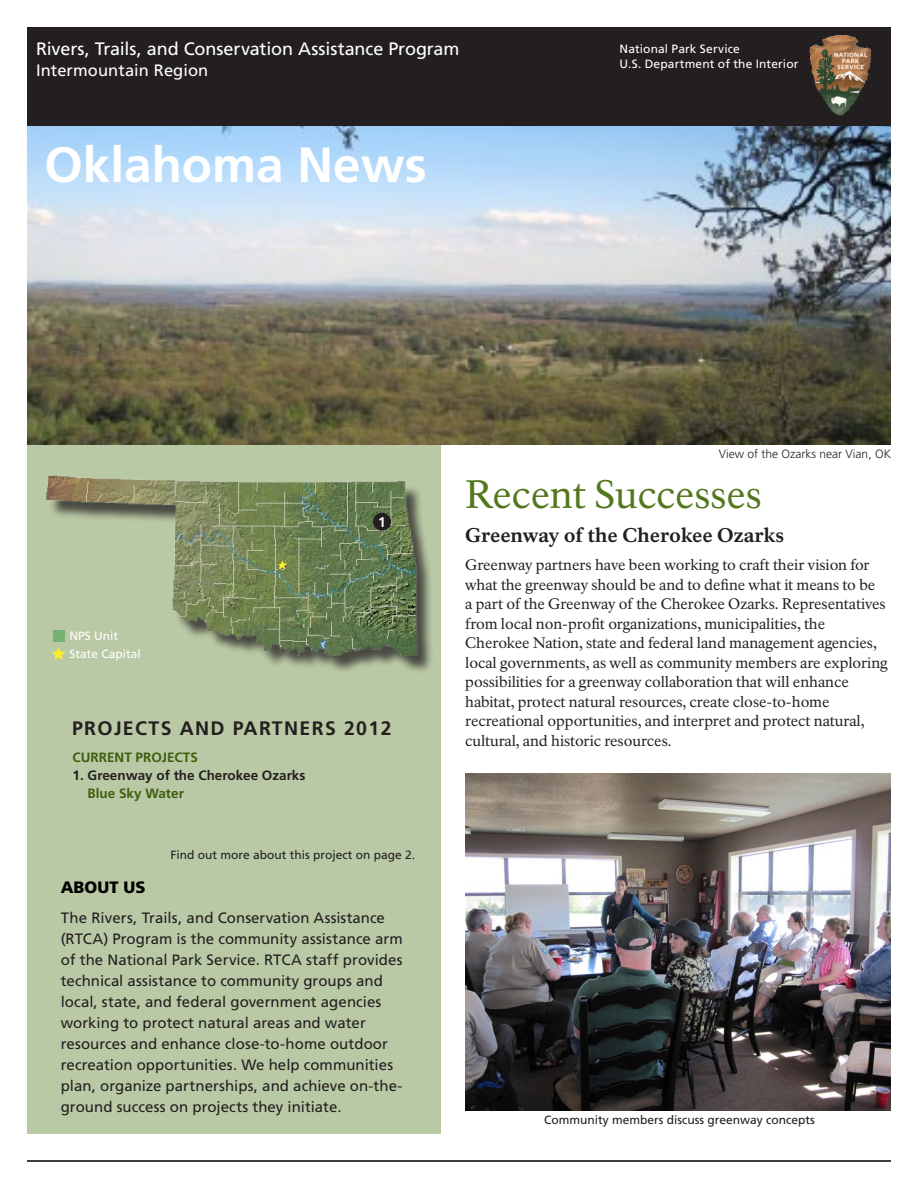
<style>
.page{position:relative;width:918px;height:1188px;background:#fff}
.page>*{position:absolute;margin:0;border:0;box-sizing:border-box;transform-origin:0 0}
.t1{font:700 49.5px "Frutiger LT Std";color:#fff}
._01_RecentSuccess_H1{font:39px "NPS Rawlinson OT";color:#53771d}
._02_RecentSuccess_H2{font:800 19.5px "NPS Rawlinson OT";letter-spacing:-.01em;color:#231f20}
._11_Map_Legend_Headi{font:700 19.5px "Frutiger LT Std";letter-spacing:.07em;color:#231f20}
.t2{font:18px "Frutiger LT Std";letter-spacing:-.005em;color:#fff}
.t3{font:16.5px "Frutiger LT Std";letter-spacing:.005em;color:#fff}
.t4{font:900 16.5px "Frutiger LT Std";color:#000200}
._03_RecentSuccess_Te{font:15px/19.5px "NPS Rawlinson OT";letter-spacing:-.005em;color:#231f20}
.t5{font:15px/21px "Frutiger LT Std";letter-spacing:.005em;color:#231f20}
._11_Map_Legend___Pro{font:700 13.5px "Frutiger LT Std";color:#231f20}
._11_Map_Legend___Pro-2{font:700 13.5px "Frutiger LT Std";color:#3e5e0e}
._12_Map_Legend___Par{font:700 13.5px "Frutiger LT Std";color:#3e5e0e}
._11_Map_Legend{font:12px "Frutiger LT Std";letter-spacing:.01em;color:#fff}
._08_Caption{font:12px "Frutiger LT Std";color:#231f20}
._15_Continued{font:12px "Frutiger LT Std";color:#231f20}
.t6{font:300 12px "Frutiger LT Std";color:#231f20}
</style>
<div class="page">
<div style="left:27px;top:27px;width:864px;height:99px;background:#231f20"></div>
<img style="left:811px;top:36px;width:41px;height:78px">
<div style="left:808px;top:33px;width:64px;height:84px;border:2px solid #231f20"></div>
<hr style="left:27px;top:1160px;width:864px;height:2px;background:#000">
<img style="left:27px;top:126px;width:864px;height:319px">
<div style="left:27px;top:445px;width:413px;height:689px;background:#bac9a5"></div>
<div style="left:49px;top:479px;width:386px;height:196px;background:#231f20;opacity:.75"></div>
<img style="left:46px;top:475px;width:378px;height:180px">
<img style="left:465px;top:773px;width:426px;height:337px">
<div style="left:53px;top:630px;width:12px;height:12px;background:#74b273"></div>
<svg style="left:52px;top:647px;width:13px;height:13px"></svg>
<div style="left:373px;top:513px;width:18px;height:18px;background:#231f20;border-radius:50%"></div>
<svg style="left:379px;top:517px;width:5px;height:10px"></svg>
<p class="t2" style="left:36px;top:38px;width:425px">Rivers, Trails, and Conservation Assistance Program</p>
<p class="t3" style="left:36px;top:61px;width:174px">Intermountain Region</p>
<p class="t1" style="left:44px;top:135px;width:384px">Oklahoma News</p>
<p class="_11_Map_Legend" style="left:620px;top:41px;width:122px">National Park Service</p>
<p class="_11_Map_Legend" style="left:620px;top:56px;width:181px">U.S. Department of the Interior</p>
<p class="t6" style="left:719px;top:447px;width:174px">View of the Ozarks near Vian, OK</p>
<p class="_11_Map_Legend" style="left:69px;top:629px;width:50px">NPS Unit</p>
<p class="_11_Map_Legend" style="left:69px;top:647px;width:73px">State Capital</p>
<p class="_11_Map_Legend_Headi" style="left:72px;top:717px;width:321px">PROJECTS AND PARTNERS 2012</p>
<p class="_11_Map_Legend___Pro-2" style="left:73px;top:749px;width:127px">CURRENT PROJECTS</p>
<p class="_11_Map_Legend___Pro" style="left:73px;top:767px;width:234px">1. Greenway of the Cherokee Ozarks</p>
<p class="_12_Map_Legend___Par" style="left:88px;top:785px;width:98px">Blue Sky Water</p>
<p class="_15_Continued" style="left:170px;top:848px;width:246px">Find out more about this project on page 2.</p>
<p class="t4" style="left:61px;top:877px;width:86px">ABOUT US</p>
<p class="t5" style="left:61px;top:907px;width:343px">The Rivers, Trails, and Conservation Assistance (RTCA) Program is the community assistance arm of the National Park Service. RTCA staff provides technical assistance to community groups and local, state, and federal government agencies working to protect natural areas and water resources and enhance close-to-home outdoor recreation opportunities. We help communities plan, organize partnerships, and achieve on-the&shy;ground success on projects they initiate.</p>
<p class="_01_RecentSuccess_H1" style="left:465px;top:470px;width:298px">Recent Successes</p>
<p class="_02_RecentSuccess_H2" style="left:465px;top:523px;width:320px">Greenway of the Cherokee Ozarks</p>
<p class="_03_RecentSuccess_Te" style="left:465px;top:555px;width:424px">Greenway partners have been working to craft their vision for what the greenway should be and to define what it means to be<br>a part of the Greenway of the Cherokee Ozarks. Representatives from local non-profit organizations, municipalities, the Cherokee Nation, state and federal land management agencies, local governments, as well as community members are exploring possibilities for a greenway collaboration that will enhance habitat, protect natural resources, create close-to-home recreational opportunities, and interpret and protect natural, cultural, and historic resources.</p>
<p class="_08_Caption" style="left:544px;top:1112px;width:272px">Community members discuss greenway concepts</p>
</div>
